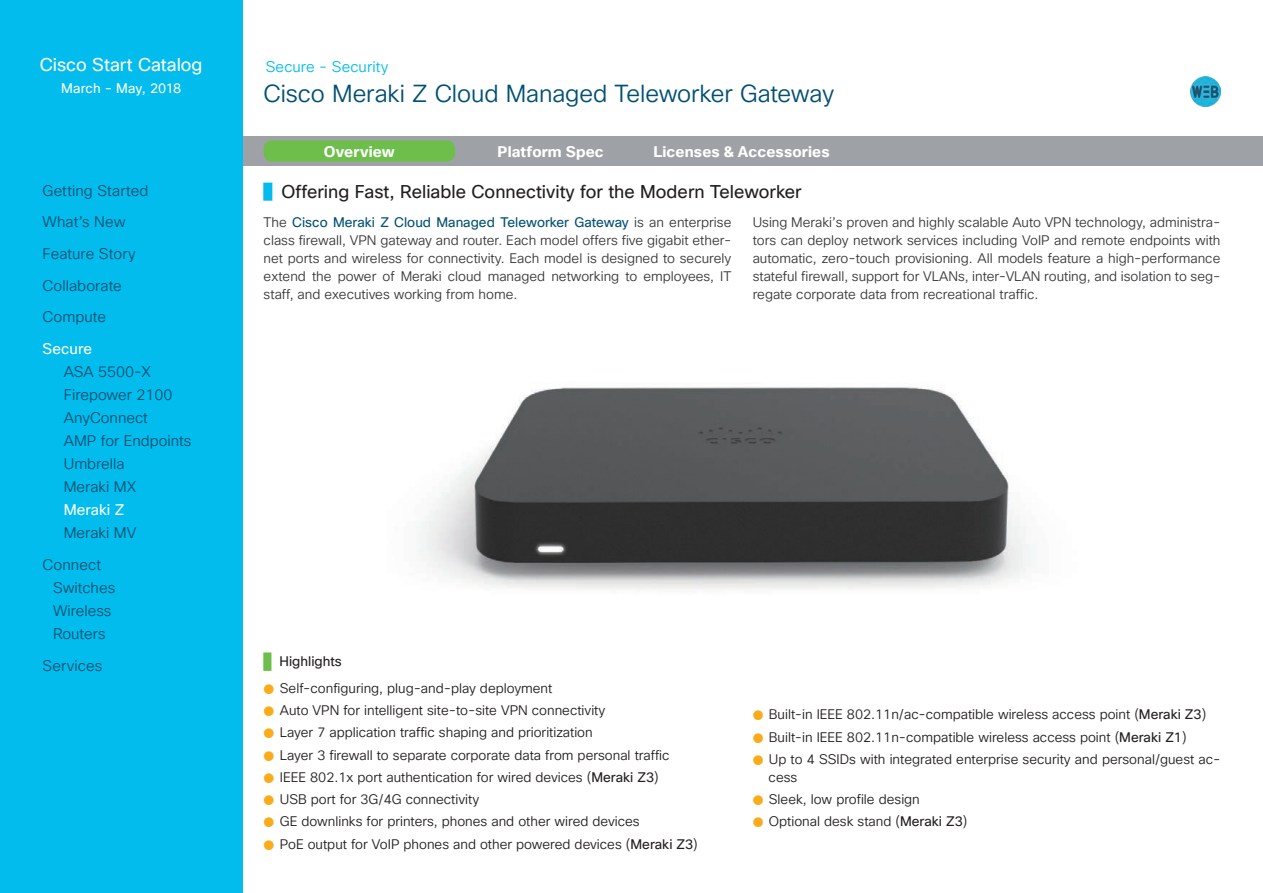
<style>
.page{position:relative;width:1263px;height:893px;background:#fff}
.page>*{position:absolute;margin:0;border:0;box-sizing:border-box;transform-origin:0 0}
.t1{font:24px "Cisco Sans JPN Light";letter-spacing:-.005em;color:#015072}
.t2{font:18px "Cisco Sans JPN";color:#231f20}
.t3{font:18px "Cisco Sans JPN";color:#fff}
.t4{font:15px/23px "Cisco Sans JPN Light";color:#015072}
.t5{font:15px "Cisco Sans JPN Bold";letter-spacing:.01em;color:#fff}
.t6{font:15px "Cisco Sans JPN Light";letter-spacing:.005em;color:#01bcec}
.t7{font:15px "Cisco Sans JPN";color:#fff}
.t8{font:13.5px/22.2px "Cisco Sans JPN Light";color:#231f20}
.t9{font:13.5px/18px "Cisco Sans JPN Light";color:#393a3c;text-align:justify}
.t10{font:13.5px "Cisco Sans JPN";color:#015072}
.t11{font:13.5px "Cisco Sans JPN";letter-spacing:.005em;color:#fff}
.t12{font:13.5px "Cisco Sans JPN";color:#231f20}
.s1{font-family:"Cisco Sans JPN Light";color:#01bcec}
.s2{font-family:"Cisco Sans JPN Light";color:#393a3c}
.s3{color:#6dbe4b}
.s4{font-size:10.8px;color:#faab1a}
.s5{font-family:"Cisco Sans JPN"}
</style>
<div class="page">
<div style="left:0;top:136px;width:1263px;height:30px;background:#9ea2a7"></div>
<div style="left:0;top:0;width:242px;height:893px;background:#01bcec"></div>
<img style="left:417px;top:386px;width:615px;height:203px">
<div style="left:264px;top:140px;width:191px;height:22px;background:#6dbe4b;border-radius:9px"></div>
<img style="left:1191px;top:77px;width:29px;height:29px">
<h2 class="t3" style="left:40px;top:52px;width:164px">Cisco Start Catalog</h2>
<p class="t11" style="left:61px;top:79px;width:122px">March - May, 2018</p>
<p class="t4" style="left:43px;top:176px;width:107px;line-height:31.7px">Getting Started<br>What’s New<br>Feature Story<br>Collaborate<br>Compute</p>
<p class="t7" style="left:43px;top:338px;width:51px">Secure</p>
<p class="t4" style="left:64px;top:361px;width:129px">ASA 5500-X<br>Firepower 2100<br>AnyConnect<br>AMP for Endpoints<br>Umbrella<br>Meraki MX</p>
<p class="t7" style="left:64px;top:499px;width:62px">Meraki Z</p>
<p class="t4" style="left:43px;top:518px;width:95px;line-height:31.7px;text-indent:21px">Meraki MV<br>Connect</p>
<p class="t4" style="left:53px;top:577px;width:64px">Switches<br>Wireless<br>Routers</p>
<p class="t4" style="left:43px;top:655px;width:61px">Services</p>
<p class="t6" style="left:266px;top:57px;width:124px">Secure - Security</p>
<h1 class="t1" style="left:264px;top:78px;width:572px">Cisco Meraki Z Cloud Managed Teleworker Gateway</h1>
<p class="t5" style="left:324px;top:141px;width:72px">Overview</p>
<p class="t5" style="left:498px;top:141px;width:108px">Platform Spec</p>
<p class="t5" style="left:653px;top:141px;width:178px">Licenses &amp; Accessories</p>
<h2 class="t2" style="left:264px;top:179px;width:539px"><span class="s1">▌</span>Offering Fast, Reliable Connectivity for the Modern Teleworker</h2>
<p class="t10" style="left:264px;top:213px;width:469px"><span class="s2">The</span> Cisco Meraki Z Cloud Managed Teleworker Gateway <span class="s2">is an enterprise</span></p>
<p class="t9" style="left:264px;top:232px;width:469px">class firewall, VPN gateway and router. Each model offers five gigabit ether&shy;net ports and wireless for connectivity. Each model is designed to securely extend the power of Meraki cloud managed networking to employees, IT staff, and executives working from home.</p>
<p class="t9" style="left:753px;top:214px;width:469px">Using Meraki’s proven and highly scalable Auto VPN technology, administra&shy;tors can deploy network services including VoIP and remote endpoints with automatic, zero-touch provisioning. All models feature a high-performance stateful firewall, support for VLANs, inter-VLAN routing, and isolation to seg&shy;regate corporate data from recreational traffic.</p>
<p class="t12" style="left:264px;top:652px;width:80px"><span class="s3">█</span> Highlights</p>
<p class="t8" style="left:264px;top:678px;width:436px"><span class="s4">⬤</span> Self-configuring, plug-and-play deployment<br><span class="s4">⬤</span> Auto VPN for intelligent site-to-site VPN connectivity<br><span class="s4">⬤</span> Layer 7 application traffic shaping and prioritization<br><span class="s4">⬤</span> Layer 3 firewall to separate corporate data from personal traffic<br><span class="s4">⬤</span> IEEE 802.1x port authentication for wired devices (<span class="s5">Meraki Z3</span>)<br><span class="s4">⬤</span> USB port for 3G/4G connectivity<br><span class="s4">⬤</span> GE downlinks for printers, phones and other wired devices<br><span class="s4">⬤</span> PoE output for VoIP phones and other powered devices (<span class="s5">Meraki Z3</span>)</p>
<p class="t8" style="left:753px;top:704px;width:469px"><span class="s4">⬤</span> Built-in IEEE 802.11n/ac-compatible wireless access point (<span class="s5">Meraki Z3</span>)<br><span class="s4">⬤</span> Built-in IEEE 802.11n-compatible wireless access point (<span class="s5">Meraki Z1</span>)<br><span class="s4">⬤</span> Up to 4 SSIDs with integrated enterprise security and personal/guest ac-</p>
<p class="t8" style="left:753px;top:767px;width:216px;text-indent:16px">cess<br><span class="s4">⬤</span> Sleek, low profile design<br><span class="s4">⬤</span> Optional desk stand (<span class="s5">Meraki Z3</span>)</p>
</div>
